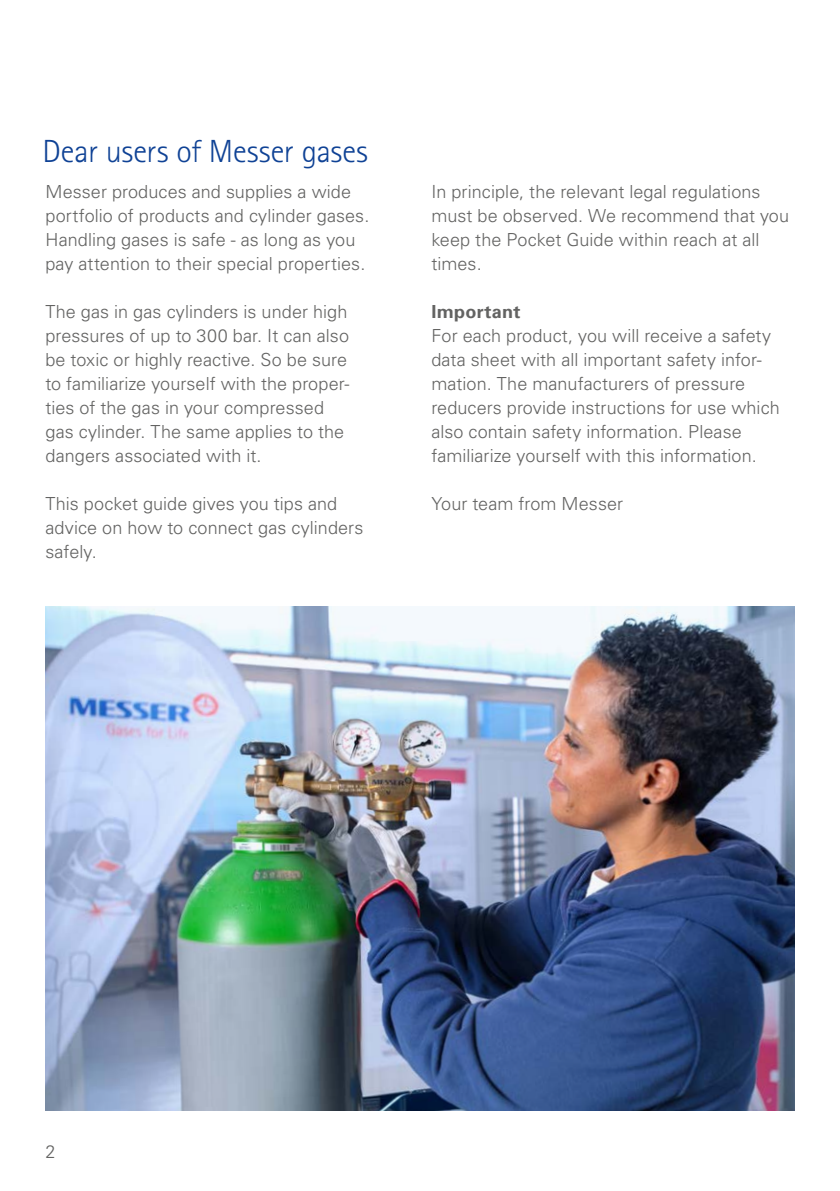
<style>
.page{position:relative;width:840px;height:1191px;background:#fff}
.page>*{position:absolute;margin:0;border:0;box-sizing:border-box;transform-origin:0 0}
.t1{font:300 32px "Rotis Sans Serif";letter-spacing:-.005em;color:#0f4295}
.t2{font:300 18px/24px "Univers";letter-spacing:.005em;color:#636362}
.t3{font:700 18px "Univers";letter-spacing:.02em;color:#636362}
</style>
<div class="page">
<img style="left:45px;top:606px;width:749px;height:504px">
<h1 class="t1" style="left:43px;top:133px;width:327px">Dear users of Messer gases</h1>
<p class="t2" style="left:45px;top:179px;width:325px">Messer produces and supplies a wide portfolio of products and cylinder gases.<br>Handling gases is safe - as long as you pay attention to their special properties.</p>
<p class="t2" style="left:45px;top:299px;width:305px">The gas in gas cylinders is under high pressures of up to 300 bar. It can also be toxic or highly reactive. So be sure to familiarize yourself with the proper&shy;ties of the gas in your compressed gas cylinder. The same applies to the dangers associated with it.</p>
<p class="t2" style="left:45px;top:491px;width:319px">This pocket guide gives you tips and advice on how to connect gas cylinders safely.</p>
<p class="t2" style="left:431px;top:179px;width:359px">In principle, the relevant legal regulations must be observed. We recommend that you keep the Pocket Guide within reach at all times.</p>
<p class="t3" style="left:431px;top:300px;width:91px">Important</p>
<p class="t2" style="left:431px;top:323px;width:350px">For each product, you will receive a safety data sheet with all important safety infor&shy;mation. The manufacturers of pressure reducers provide instructions for use which also contain safety information. Please familiarize yourself with this information.</p>
<p class="t2" style="left:431px;top:491px;width:193px">Your team from Messer</p>
<p class="t2" style="left:45px;top:1139px;width:12px">2</p>
</div>
